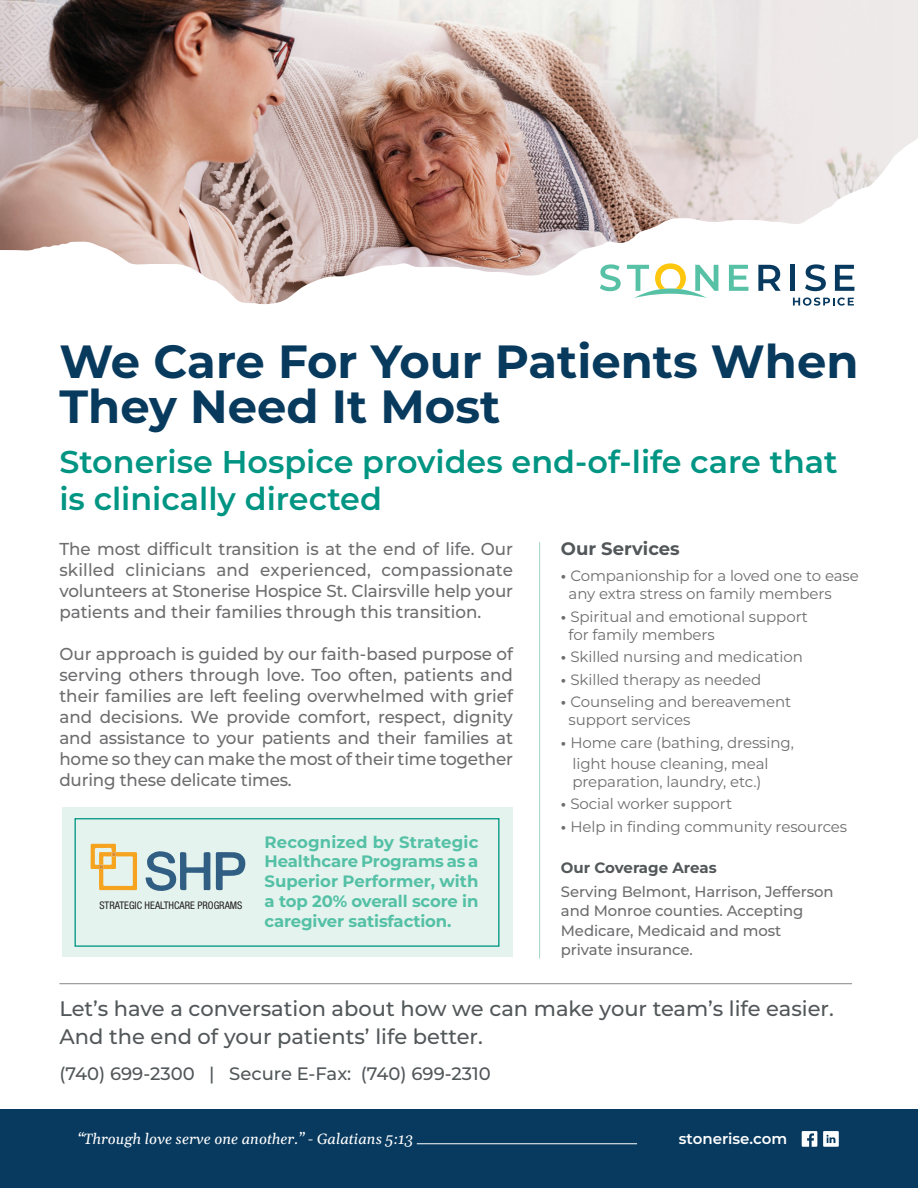
<style>
.page{position:relative;width:918px;height:1188px;background:#fff}
.page>*{position:absolute;margin:0;border:0;box-sizing:border-box;transform-origin:0 0}
.t1{font:700 46.5px/45px "Montserrat";color:#083a5e}
.top_body_bold-Therap{font:600 31.5px/37.8px "Montserrat";color:#009583}
.top_body_italics-The{font:500 21px/28.5px "Montserrat";color:#525759}
.top_body_italics-The-2{font:500 18px "Montserrat";color:#525759}
.top_body_italics-The-3{font:700 18px "Montserrat";color:#525759}
.top_body_bold-Therap-2{font:500 17.25px/21px "Montserrat";letter-spacing:-.01em;color:#6d6d6f;text-align:justify}
.top_body_italics-The-4{font:700 16.5px/19.8px "Montserrat";letter-spacing:-.01em;color:#54c0a5;text-align:justify}
.top_body_bold-Therap-3{font:15px/18px "Montserrat";letter-spacing:-.005em;color:#6d6d6f}
.top_body_bold-Therap-4{font:500 15px/19.5px "Montserrat";letter-spacing:-.005em;color:#6d6d6f}
.top_body_italics-The-5{font:700 15px "Montserrat";color:#525759}
.t2{font:600 15px "Montserrat";color:#fff}
.t3{font:14.85px "Gelasio";color:#fff}
.t4{font:condensed 10.5px "Helvetica Neue";color:#231f20}
.s1{font-weight:700}
</style>
<div class="page">
<div style="left:62px;top:807px;width:451px;height:149px;background:#e4f3ee"></div>
<div style="left:75px;top:818px;width:425px;height:129px;border:1px solid #009583"></div>
<img style="left:0;top:0;width:892px;height:131px">
<svg style="left:0;top:131px;width:918px;height:174px"></svg>
<svg style="left:600px;top:264px;width:21px;height:27px"></svg>
<svg style="left:627px;top:263px;width:91px;height:35px"></svg>
<svg style="left:729px;top:265px;width:19px;height:26px"></svg>
<svg style="left:758px;top:265px;width:23px;height:26px"></svg>
<hr style="left:791px;top:265px;width:4px;height:26px;background:#083a5f">
<svg style="left:805px;top:264px;width:21px;height:27px"></svg>
<svg style="left:835px;top:265px;width:19px;height:26px"></svg>
<svg style="left:793px;top:298px;width:61px;height:8px"></svg>
<div style="left:0;top:1110px;width:918px;height:78px;background:#083a5f"></div>
<hr style="left:417px;top:1143px;width:220px;height:1px;background:#fff">
<svg style="left:802px;top:1131px;width:15px;height:16px"></svg>
<svg style="left:823px;top:1131px;width:16px;height:16px"></svg>
<hr style="left:59px;top:983px;width:793px;height:1px;background:#89878a">
<hr style="left:539px;top:542px;width:1px;height:416px;background:#9fd6c6">
<svg style="left:216px;top:852px;width:30px;height:38px"></svg>
<svg style="left:145px;top:851px;width:65px;height:40px"></svg>
<svg style="left:91px;top:844px;width:46px;height:46px"></svg>
<p class="t1" style="left:59px;top:336px;width:801px">We Care For Your Patients When<br>They Need It Most</p>
<p class="top_body_bold-Therap" style="left:59px;top:441px;width:780px">Stonerise Hospice provides end-of-life care that is clinically directed</p>
<p class="top_body_bold-Therap-2" style="left:59px;top:537px;width:455px">The most difficult transition is at the end of life. Our skilled clinicians and experienced, compassionate volunteers at Stonerise Hospice St. Clairsville help your patients and their families through this transition.</p>
<p class="top_body_bold-Therap-2" style="left:59px;top:642px;width:455px">Our approach is guided by our faith-based purpose of serving others through love. Too often, patients and their families are left feeling overwhelmed with grief and decisions. We provide comfort, respect, dignity and assistance to your patients and their families at home so they can make the most of their time together during these delicate times.</p>
<p class="t4" style="left:99px;top:899px;width:145px">STRATEGIC HEALTHCARE PROGRAMS</p>
<p class="top_body_italics-The-4" style="left:265px;top:831px;width:215px">Recognized by Strategic Healthcare Programs as a Superior Performer, with a top 20% overall score in caregiver satisfaction.</p>
<p class="top_body_italics-The-3" style="left:561px;top:536px;width:120px">Our Services</p>
<p class="top_body_bold-Therap-3" style="left:569px;top:566px;width:292px;text-indent:-8px"><span class="s1">•</span> Companionship for a loved one to ease any extra stress on family members</p>
<p class="top_body_bold-Therap-3" style="left:569px;top:607px;width:241px;text-indent:-8px"><span class="s1">•</span> Spiritual and emotional support for family members</p>
<p class="top_body_bold-Therap-3" style="left:561px;top:647px;width:244px"><span class="s1">•</span> Skilled nursing and medication</p>
<p class="top_body_bold-Therap-3" style="left:561px;top:670px;width:202px"><span class="s1">•</span> Skilled therapy as needed</p>
<p class="top_body_bold-Therap-3" style="left:569px;top:692px;width:224px;text-indent:-8px"><span class="s1">•</span> Counseling and bereavement support services</p>
<p class="top_body_bold-Therap-3" style="left:572px;top:731px;width:223px;line-height:21px;text-indent:-12px"><span class="s1">•</span> Home care (bathing, dressing, light house cleaning, meal</p>
<p class="top_body_bold-Therap-3" style="left:572px;top:772px;width:191px">preparation, laundry, etc.)</p>
<p class="top_body_bold-Therap-3" style="left:561px;top:794px;width:173px"><span class="s1">•</span> Social worker support</p>
<p class="top_body_bold-Therap-3" style="left:561px;top:817px;width:288px"><span class="s1">•</span> Help in finding community resources</p>
<p class="top_body_italics-The-5" style="left:561px;top:857px;width:157px">Our Coverage Areas</p>
<p class="top_body_bold-Therap-4" style="left:561px;top:881px;width:274px">Serving Belmont, Harrison, Jefferson and Monroe counties. Accepting<br>Medicare, Medicaid and most private insurance.</p>
<p class="top_body_italics-The" style="left:59px;top:993px;width:776px">Let’s have a conversation about how we can make your team’s life easier.<br>And the end of your patients’ life better.</p>
<p class="top_body_italics-The-2" style="left:59px;top:1061px;width:433px">(740) 699-2300 | Secure E-Fax: (740) 699-2310</p>
<p class="t3" style="left:78px;top:1127px;width:337px">“Through love serve one another.” - Galatians 5:13</p>
<p class="t2" style="left:679px;top:1128px;width:110px">stonerise.com</p>
</div>
